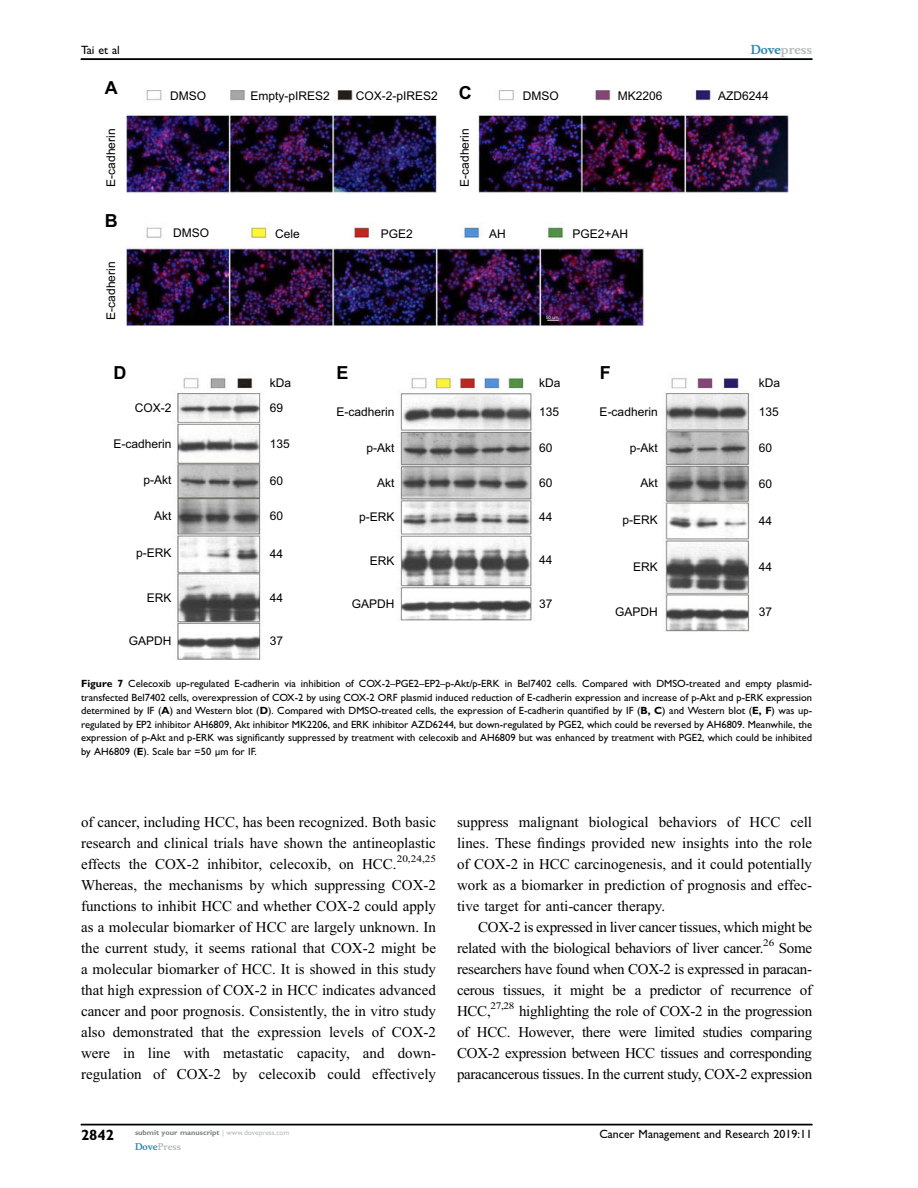
<style>
.page{position:relative;width:918px;height:1188px;background:#fff}
.page>*{position:absolute;margin:0;border:0;box-sizing:border-box;transform-origin:0 0}
.t1{font:700 18px "Arial";color:#000}
.t2{font:15px/21px "Adv OT5843 c 571";color:#000;text-align:justify}
.t3{font:15px "Adv T Tdd 0 b 0455.B";color:#000}
.t4{font:12px "Arial";color:#000}
.t5{font:12px "Adv TT96740 c 24";color:#000}
.t6{font:12px "Adv OT14 f 6 c 37 d";color:#b8babc}
.t7{font:10.5px/13.5px "Adv TT96740 c 24";color:#000;text-align:justify}
.t8{font:9px "Adv OT14 f 6 c 37 d";color:#b8babc}
.t9{font:7.5px "Adv T Tdd 0 b 0455.B";color:#808285}
.t10{font:4.5px "Arial";color:#fff}
.s1{color:#3785ad}
.s2{font-family:"Adv T Tdd 0 b 0455.B"}
.s3{font-style:inherit}
.s4{font-family:"Adv TT96740 c 24+fb"}
.s5{font-family:"Adv OT5843 c 571+fb"}
.s6{font-family:"Adv TT96740 c 24";color:#b8babc}
</style>
<div class="page">
<img style="left:126px;top:91px;width:662px;height:569px">
<hr style="left:81px;top:59px;width:731px;height:1px;background:#000">
<hr style="left:81px;top:1124px;width:731px;height:1px;background:#000">
<p class="t5" style="left:81px;top:45px;width:40px">Tai et al</p>
<p class="t6" style="left:751px;top:44px;width:63px"><span class="s1">Dove</span>press</p>
<p class="t1" style="left:105px;top:78px;width:14px">A</p>
<p class="t4" style="left:170px;top:92px;width:37px">DMSO</p>
<p class="t1" style="left:459px;top:82px;width:14px">C</p>
<p class="t4" style="left:251px;top:91px;width:81px">Empty-pIRES2</p>
<p class="t4" style="left:356px;top:91px;width:84px">COX-2-pIRES2</p>
<p class="t4" style="left:523px;top:92px;width:37px">DMSO</p>
<p class="t4" style="left:618px;top:92px;width:46px">MK2206</p>
<p class="t4" style="left:718px;top:92px;width:52px">AZD6244</p>
<p class="t4" style="left:107px;top:187px;width:60px;rotate:-90deg">E-cadherin</p>
<p class="t4" style="left:460px;top:187px;width:60px;rotate:-90deg">E-cadherin</p>
<p class="t1" style="left:105px;top:211px;width:14px">B</p>
<p class="t4" style="left:107px;top:320px;width:60px;rotate:-90deg">E-cadherin</p>
<p class="t4" style="left:173px;top:229px;width:37px">DMSO</p>
<p class="t4" style="left:275px;top:230px;width:26px">Cele</p>
<p class="t4" style="left:381px;top:230px;width:34px">PGE2</p>
<p class="t4" style="left:489px;top:230px;width:18px">AH</p>
<p class="t4" style="left:573px;top:230px;width:57px">PGE2+AH</p>
<p class="t10" style="left:546px;top:316px;width:14px">50 um</p>
<p class="t1" style="left:114px;top:363px;width:14px">D</p>
<p class="t1" style="left:337px;top:363px;width:14px">E</p>
<p class="t1" style="left:600px;top:363px;width:12px">F</p>
<p class="t4" style="left:270px;top:379px;width:23px">kDa</p>
<p class="t4" style="left:539px;top:379px;width:23px">kDa</p>
<p class="t4" style="left:759px;top:379px;width:23px">kDa</p>
<p class="t4" style="left:539px;top:407px;width:22px">135</p>
<p class="t4" style="left:539px;top:444px;width:15px">60</p>
<p class="t4" style="left:539px;top:478px;width:15px">60</p>
<p class="t4" style="left:539px;top:512px;width:15px">44</p>
<p class="t4" style="left:539px;top:556px;width:15px">44</p>
<p class="t4" style="left:539px;top:599px;width:15px">37</p>
<p class="t4" style="left:135px;top:404px;width:38px">COX-2</p>
<p class="t4" style="left:114px;top:439px;width:60px">E-cadherin</p>
<p class="t4" style="left:270px;top:404px;width:15px">69</p>
<p class="t4" style="left:600px;top:407px;width:60px">E-cadherin</p>
<p class="t4" style="left:759px;top:407px;width:22px">135</p>
<p class="t4" style="left:759px;top:444px;width:15px">60</p>
<p class="t4" style="left:759px;top:479px;width:15px">60</p>
<p class="t4" style="left:759px;top:516px;width:15px">44</p>
<p class="t4" style="left:759px;top:562px;width:15px">44</p>
<p class="t4" style="left:759px;top:608px;width:15px">37</p>
<p class="t4" style="left:337px;top:407px;width:60px">E-cadherin</p>
<p class="t4" style="left:270px;top:439px;width:22px">135</p>
<p class="t4" style="left:270px;top:477px;width:15px">60</p>
<p class="t4" style="left:270px;top:511px;width:15px">60</p>
<p class="t4" style="left:270px;top:549px;width:15px">44</p>
<p class="t4" style="left:270px;top:593px;width:15px">44</p>
<p class="t4" style="left:270px;top:636px;width:15px">37</p>
<p class="t4" style="left:367px;top:444px;width:30px">p-Akt</p>
<p class="t4" style="left:377px;top:478px;width:19px">Akt</p>
<p class="t4" style="left:359px;top:512px;width:37px">p-ERK</p>
<p class="t4" style="left:370px;top:557px;width:26px">ERK</p>
<p class="t4" style="left:352px;top:599px;width:44px">GAPDH</p>
<p class="t4" style="left:630px;top:444px;width:30px">p-Akt</p>
<p class="t4" style="left:640px;top:478px;width:19px">Akt</p>
<p class="t4" style="left:622px;top:515px;width:37px">p-ERK</p>
<p class="t4" style="left:633px;top:562px;width:26px">ERK</p>
<p class="t4" style="left:615px;top:608px;width:44px">GAPDH</p>
<p class="t4" style="left:144px;top:476px;width:30px">p-Akt</p>
<p class="t4" style="left:154px;top:511px;width:19px">Akt</p>
<p class="t4" style="left:136px;top:549px;width:37px">p-ERK</p>
<p class="t4" style="left:147px;top:593px;width:26px">ERK</p>
<p class="t4" style="left:129px;top:636px;width:44px">GAPDH</p>
<p class="t7" style="left:81px;top:678px;width:733px"><span class="s2">Figure 7</span> Celecoxib up-regulated E-cadherin via inhibition of COX-2<span class="s3">–</span>PGE2<span class="s3">–</span>EP2<span class="s3">–</span>p-Akt/p-ERK in Bel7402 cells. Compared with DMSO-treated and empty plasmid&shy;transfected Bel7402 cells, overexpression of COX-2 by using COX-2 ORF plasmid induced reduction of E-cadherin expression and increase of p-Akt and p-ERK expression determined by IF (<span class="s2">A</span>) and Western blot (<span class="s2">D</span>). Compared with DMSO-treated cells, the expression of E-cadherin quanti<span class="s4">fi</span>ed by IF (<span class="s2">B, C</span>) and Western blot (<span class="s2">E, F</span>) was up&shy;regulated by EP2 inhibitor AH6809, Akt inhibitor MK2206, and ERK inhibitor AZD6244, but down-regulated by PGE2, which could be reversed by AH6809. Meanwhile, the expression of p-Akt and p-ERK was signi<span class="s4">fi</span>cantly suppressed by treatment with celecoxib and AH6809 but was enhanced by treatment with PGE2, which could be inhibited by AH6809 (<span class="s2">E</span>). Scale bar =50 µm for IF.</p>
<p class="t2" style="left:81px;top:813px;width:357px">of cancer, including HCC, has been recognized. Both basic research and clinical trials have shown the antineoplastic effects the COX-2 inhibitor, celecoxib, on HCC.<sup>20,24,25<br></sup>Whereas, the mechanisms by which suppressing COX-2 functions to inhibit HCC and whether COX-2 could apply as a molecular biomarker of HCC are largely unknown. In the current study, it seems rational that COX-2 might be a molecular biomarker of HCC. It is showed in this study that high expression of COX-2 in HCC indicates advanced cancer and poor prognosis. Consistently, the in vitro study also demonstrated that the expression levels of COX-2 were in line with metastatic capacity, and down&shy;regulation of COX-2 by celecoxib could effectively</p>
<p class="t2" style="left:457px;top:813px;width:357px">suppress malignant biological behaviors of HCC cell lines. These <span class="s5">fi</span>ndings provided new insights into the role of COX-2 in HCC carcinogenesis, and it could potentially work as a biomarker in prediction of prognosis and effec&shy;tive target for anti-cancer therapy.</p>
<p class="t2" style="left:457px;top:918px;width:357px;text-indent:21px">COX-2 is expressed in liver cancer tissues, which might be related with the biological behaviors of liver cancer.<sup>26</sup> Some researchers have found when COX-2 is expressed in paracan&shy;cerous tissues, it might be a predictor of recurrence of HCC,<sup>27,28</sup> highlighting the role of COX-2 in the progression of HCC. However, there were limited studies comparing COX-2 expression between HCC tissues and corresponding paracancerous tissues. In the current study, COX-2 expression</p>
<p class="t9" style="left:135px;top:1130px;width:156px">submit your manuscript <span class="s6">| www.dovepress.com</span></p>
<p class="t8" style="left:135px;top:1143px;width:47px"><span class="s1">Dove</span>Press</p>
<p class="t3" style="left:81px;top:1130px;width:35px">2842</p>
<p class="t5" style="left:599px;top:1130px;width:214px">Cancer Management and Research 2019:11</p>
</div>
